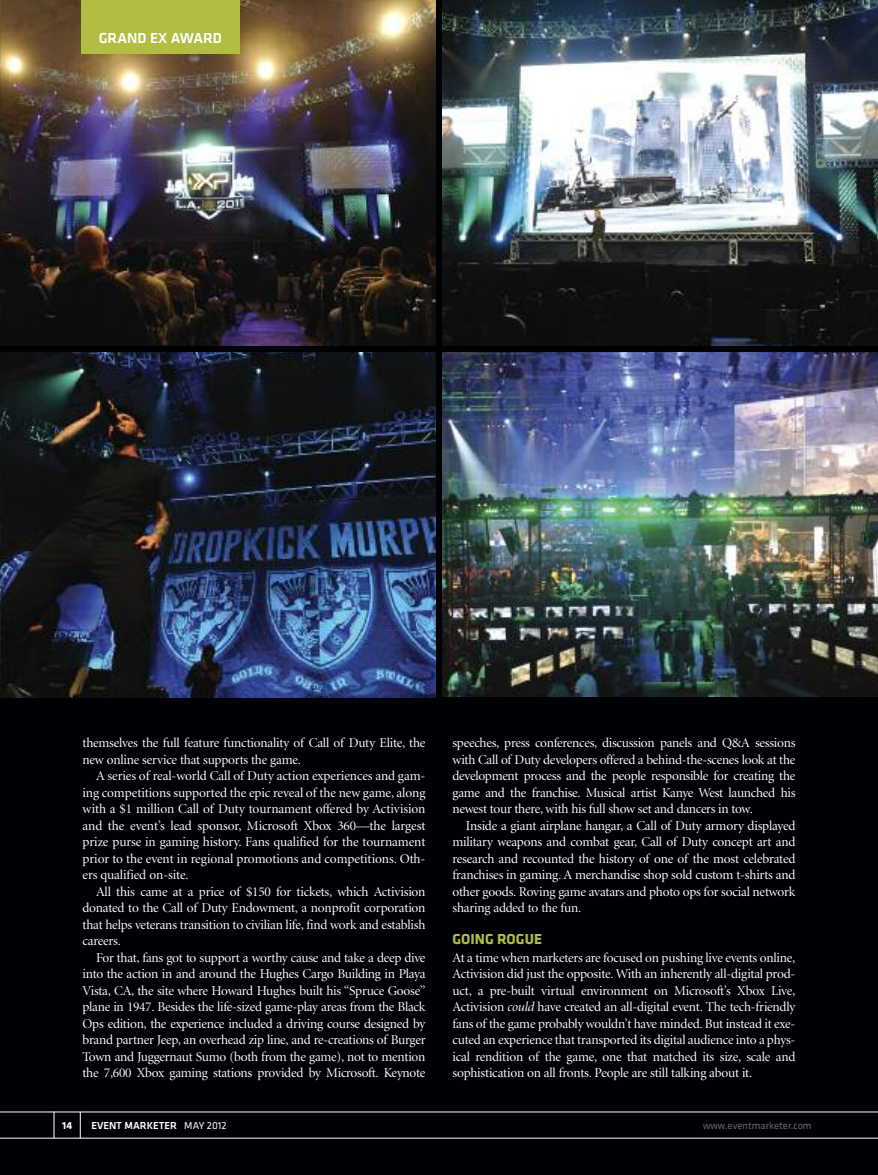
<style>
.page{position:relative;width:878px;height:1175px;background:#fff}
.page>*{position:absolute;margin:0;border:0;box-sizing:border-box;transform-origin:0 0}
.t1{font:15px "Klavika Medium TF";color:#fff}
.t2{font:15px "Klavika Bold TF";color:#b3bd43}
.t3{font:13.5px/16.5px "Minion Display";letter-spacing:-.015em;color:#fff;text-align:justify}
.t4{font:10.5px "Klavika";color:#666}
.t5{font:10.5px "Klavika Medium TF";color:#fff}
.t6{font:700 10.5px "Klavika";color:#fff}
.s1{font-style:italic}
.s2{font-family:"Klavika"}
</style>
<div class="page">
<div style="left:0;top:0;width:878px;height:1174px;background:#000105"></div>
<svg style="left:54px;top:1112px;width:1px;height:25px"></svg>
<hr style="left:0;top:1111px;width:878px;height:1px;background:#fff">
<hr style="left:0;top:1137px;width:878px;height:1px;background:#fff">
<svg style="left:80px;top:1112px;width:1px;height:26px"></svg>
<img style="left:0;top:0;width:436px;height:346px">
<img style="left:0;top:352px;width:878px;height:345px">
<img style="left:442px;top:0;width:435px;height:346px">
<div style="left:436px;top:0;width:6px;height:698px;background:#000105"></div>
<div style="left:81px;top:0;width:159px;height:54px;background:#b3bd43"></div>
<p class="t1" style="left:99px;top:33px;width:125px">GRAND EX AWARD</p>
<p class="t3" style="left:82px;top:736px;width:344px">themselves the full feature functionality of Call of Duty Elite, the new online service that supports the game.</p>
<p class="t3" style="left:82px;top:769px;width:344px;text-indent:14px">A series of real-world Call of Duty action experiences and gam&shy;ing competitions supported the epic reveal of the new game, along with a $1 million Call of Duty tournament offered by Activision and the event’s lead sponsor, Microsoft Xbox 360—the largest prize purse in gaming history. Fans qualified for the tournament prior to the event in regional promotions and competitions. Oth&shy;ers qualified on-site.</p>
<p class="t3" style="left:82px;top:884px;width:344px;text-indent:13px">All this came at a price of $150 for tickets, which Activision donated to the Call of Duty Endowment, a nonprofit corporation that helps veterans transition to civilian life, find work and establish careers.</p>
<p class="t3" style="left:82px;top:950px;width:344px;text-indent:14px">For that, fans got to support a worthy cause and take a deep dive into the action in and around the Hughes Cargo Building in Playa Vista, CA, the site where Howard Hughes built his “Spruce Goose” plane in 1947. Besides the life-sized game-play areas from the Black Ops edition, the experience included a driving course designed by brand partner Jeep, an overhead zip line, and re-creations of Burger Town and Juggernaut Sumo (both from the game), not to mention the 7,600 Xbox gaming stations provided by Microsoft. Keynote</p>
<p class="t3" style="left:452px;top:736px;width:344px">speeches, press conferences, discussion panels and Q&amp;A sessions with Call of Duty developers offered a behind-the-scenes look at the development process and the people responsible for creating the game and the franchise. Musical artist Kanye West launched his newest tour there, with his full show set and dancers in tow.</p>
<p class="t3" style="left:452px;top:818px;width:344px;text-indent:13px">Inside a giant airplane hangar, a Call of Duty armory displayed military weapons and combat gear, Call of Duty concept art and research and recounted the history of one of the most celebrated franchises in gaming. A merchandise shop sold custom t-shirts and other goods. Roving game avatars and photo ops for social network sharing added to the fun.</p>
<p class="t2" style="left:452px;top:934px;width:91px">GOING ROGUE</p>
<p class="t3" style="left:452px;top:950px;width:344px">At a time when marketers are focused on pushing live events online, Activision did just the opposite. With an inherently all-digital prod&shy;uct, a pre-built virtual environment on Microsoft’s Xbox Live, Activision <span class="s1">could</span> have created an all-digital event. The tech-friendly fans of the game probably wouldn’t have minded. But instead it exe&shy;cuted an experience that transported its digital audience into a phys&shy;ical rendition of the game, one that matched its size, scale and sophistication on all fronts. People are still talking about it.</p>
<p class="t6" style="left:62px;top:1122px;width:11px">14</p>
<p class="t5" style="left:91px;top:1122px;width:137px">EVENT MARKETER <span class="s2">MAY 2012</span></p>
<p class="t4" style="left:703px;top:1122px;width:110px">www.eventmarketer.com</p>
</div>
